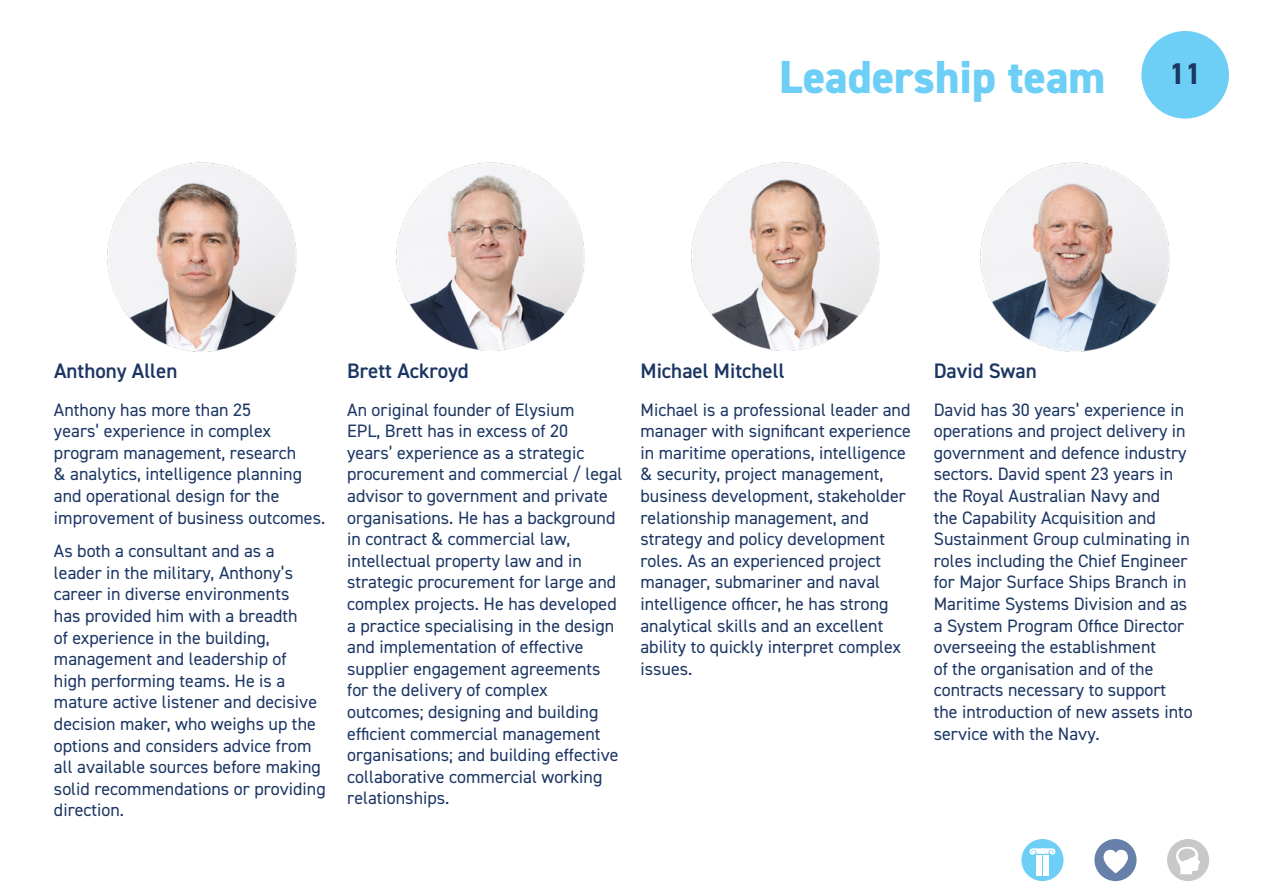
<style>
.page{position:relative;width:1263px;height:893px;background:#fff}
.page>*{position:absolute;margin:0;border:0;box-sizing:border-box;transform-origin:0 0}
.t1{font:800 46.5px "DIN2014";color:#6dcff6}
.t2{font:700 30px "DIN2014";color:#1c3664}
.t3{font:600 21px "DIN2014";color:#1c3664}
.t4{font:18px/21.6px "DIN2014";color:#1c3664}
</style>
<div class="page">
<div style="left:1141px;top:31px;width:88px;height:88px;background:#6dcff6;border-radius:50%"></div>
<img style="left:396px;top:163px;width:188px;height:187px">
<img style="left:980px;top:163px;width:189px;height:189px">
<img style="left:692px;top:163px;width:188px;height:187px">
<img style="left:107px;top:163px;width:189px;height:189px">
<div style="left:1094px;top:839px;width:42px;height:42px;background:#6680a9;border-radius:50%"></div>
<svg style="left:1103px;top:850px;width:25px;height:23px"></svg>
<svg style="left:1021px;top:839px;width:43px;height:42px"></svg>
<svg style="left:1167px;top:839px;width:42px;height:42px"></svg>
<h1 class="t1" style="left:779px;top:46px;width:328px">Leadership team</h1>
<h2 class="t2" style="left:1169px;top:54px;width:34px">11</h2>
<p class="t3" style="left:54px;top:357px;width:125px">Anthony Allen</p>
<p class="t3" style="left:347px;top:357px;width:123px">Brett Ackroyd</p>
<p class="t3" style="left:640px;top:357px;width:146px">Michael Mitchell</p>
<p class="t3" style="left:934px;top:357px;width:105px">David Swan</p>
<p class="t4" style="left:54px;top:398px;width:273px">Anthony has more than 25<br>years’ experience in complex program management, research<br>&amp; analytics, intelligence planning and operational design for the improvement of business outcomes.</p>
<p class="t4" style="left:54px;top:540px;width:273px">As both a consultant and as a leader in the military, Anthony’s career in diverse environments<br>has provided him with a breadth<br>of experience in the building, management and leadership of<br>high performing teams. He is a mature active listener and decisive decision maker, who weighs up the options and considers advice from all available sources before making solid recommendations or providing direction.</p>
<p class="t4" style="left:347px;top:398px;width:277px">An original founder of Elysium<br>EPL, Brett has in excess of 20<br>years’ experience as a strategic procurement and commercial / legal advisor to government and private organisations. He has a background in contract &amp; commercial law, intellectual property law and in strategic procurement for large and complex projects. He has developed a practice specialising in the design and implementation of effective supplier engagement agreements for the delivery of complex outcomes; designing and building efficient commercial management organisations; and building effective collaborative commercial working relationships.</p>
<p class="t4" style="left:640px;top:398px;width:272px">Michael is a professional leader and manager with significant experience in maritime operations, intelligence &amp; security, project management, business development, stakeholder relationship management, and strategy and policy development roles. As an experienced project manager, submariner and naval intelligence officer, he has strong analytical skills and an excellent ability to quickly interpret complex issues.</p>
<p class="t4" style="left:934px;top:398px;width:261px">David has 30 years’ experience in operations and project delivery in government and defence industry sectors. David spent 23 years in the Royal Australian Navy and<br>the Capability Acquisition and<br>Sustainment Group culminating in roles including the Chief Engineer for Major Surface Ships Branch in<br>Maritime Systems Division and as a System Program Office Director overseeing the establishment<br>of the organisation and of the contracts necessary to support the introduction of new assets into service with the Navy.</p>
</div>
